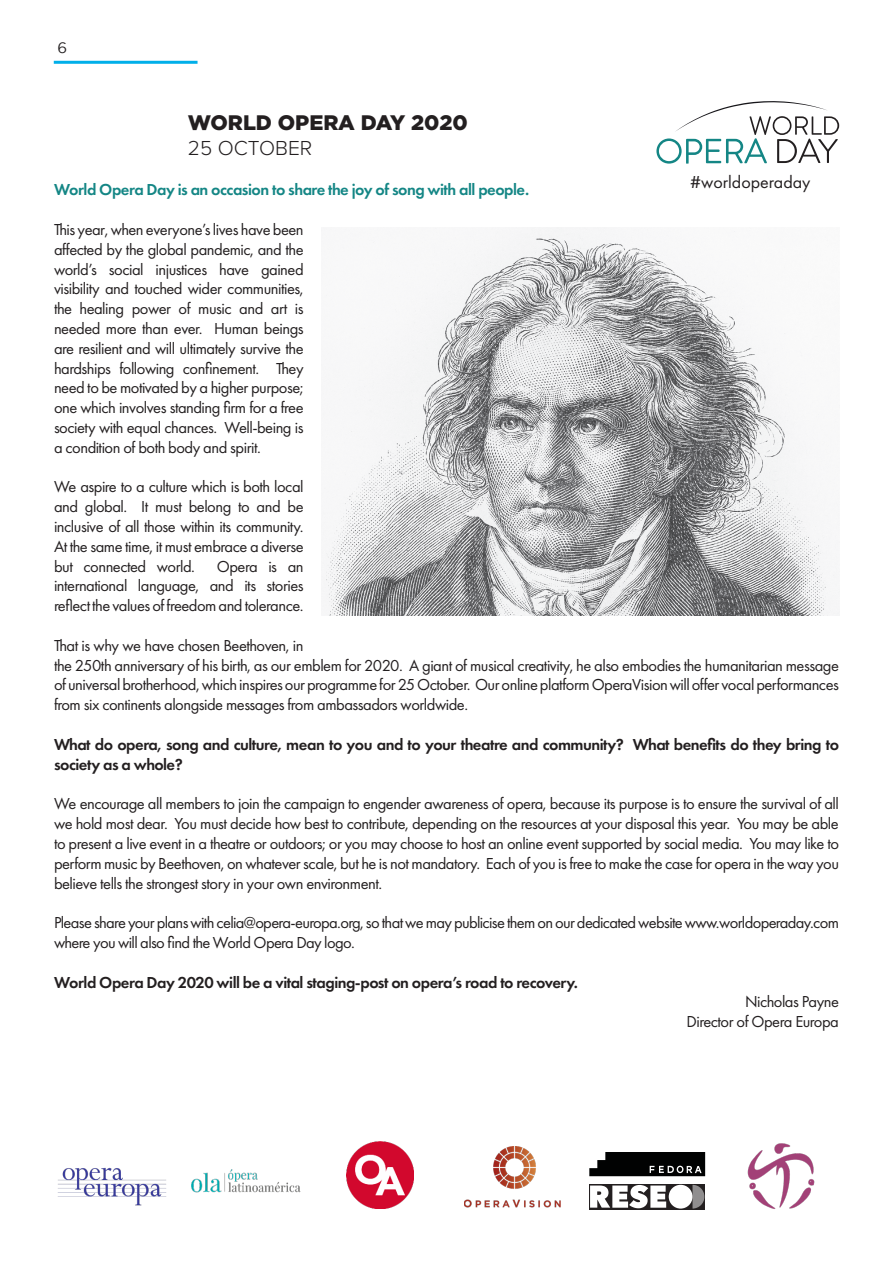
<style>
.page{position:relative;width:893px;height:1263px;background:#fff}
.page>*{position:absolute;margin:0;border:0;box-sizing:border-box;transform-origin:0 0}
.t1{font:900 21px "Gotham";color:#231f20}
.t2{font:300 21px "Proxima Nova";color:#231f20}
.t3{font:18px "Futura PT";color:#231f20}
.t4{font:16.5px/19.8px "Futura PT";letter-spacing:-.03em;color:#231f20;text-align:justify}
.t5{font:600 16.5px/19.8px "Futura PT";letter-spacing:-.03em;color:#231f20}
.t6{font:600 16.5px "Futura PT";letter-spacing:-.03em;color:#148685}
.t7{font:15px "Gotham";color:#231f20}
</style>
<div class="page">
<hr style="left:54px;top:61px;width:144px;height:3px;background:#00afe9">
<img style="left:322px;top:228px;width:517px;height:388px">
<svg style="left:656px;top:101px;width:183px;height:63px"></svg>
<img style="left:465px;top:1146px;width:96px;height:62px">
<img style="left:191px;top:1169px;width:110px;height:24px">
<img style="left:748px;top:1143px;width:66px;height:66px">
<img style="left:57px;top:1167px;width:110px;height:39px">
<img style="left:346px;top:1141px;width:67px;height:67px">
<svg style="left:589px;top:1152px;width:116px;height:24px;background:#202020"></svg>
<svg style="left:589px;top:1184px;width:116px;height:25px"></svg>
<svg style="left:692px;top:1185px;width:12px;height:23px"></svg>
<svg style="left:590px;top:1185px;width:76px;height:23px"></svg>
<div style="left:669px;top:1185px;width:23px;height:23px;background:#fff;border-radius:50%"></div>
<p class="t7" style="left:58px;top:39px;width:11px">6</p>
<p class="t1" style="left:188px;top:111px;width:281px">WORLD OPERA DAY 2020</p>
<p class="t2" style="left:188px;top:133px;width:126px">25 OCTOBER</p>
<p class="t3" style="left:690px;top:172px;width:122px">#worldoperaday</p>
<p class="t6" style="left:54px;top:180px;width:477px">World Opera Day is an occasion to share the joy of song with all people.</p>
<p class="t4" style="left:54px;top:220px;width:251px">This year, when everyone’s lives have been affected by the global pandemic, and the world’s social injustices have gained visibility and touched wider communities, the healing power of music and art is needed more than ever. Human beings are resilient and will ultimately survive the hardships following confinement. They need to be motivated by a higher purpose; one which involves standing firm for a free society with equal chances. Well-being is a condition of both body and spirit.</p>
<p class="t4" style="left:54px;top:477px;width:251px">We aspire to a culture which is both local and global. It must belong to and be inclusive of all those within its community.<br>At the same time, it must embrace a diverse but connected world.</p>
<p class="t4" style="left:54px;top:556px;width:251px;text-indent:163px">Opera is an international language, and its stories reflect the values of freedom and tolerance.</p>
<p class="t4" style="left:54px;top:635px;width:786px;text-align:left">That is why we have chosen Beethoven, in<br>the 250th anniversary of his birth, as our emblem for 2020. A giant of musical creativity, he also embodies the humanitarian message of universal brotherhood, which inspires our programme for 25 October. Our online platform OperaVision will offer vocal performances from six continents alongside messages from ambassadors worldwide.</p>
<p class="t5" style="left:54px;top:734px;width:787px">What do opera, song and culture, mean to you and to your theatre and community? What benefits do they bring to society as a whole?</p>
<p class="t4" style="left:54px;top:794px;width:787px">We encourage all members to join the campaign to engender awareness of opera, because its purpose is to ensure the survival of all we hold most dear. You must decide how best to contribute, depending on the resources at your disposal this year. You may be able to present a live event in a theatre or outdoors; or you may choose to host an online event supported by social media. You may like to perform music by Beethoven, on whatever scale, but he is not mandatory. Each of you is free to make the case for opera in the way you believe tells the strongest story in your own environment.</p>
<p class="t4" style="left:54px;top:913px;width:787px">Please share your plans with celia@opera-europa.org, so that we may publicise them on our dedicated website www.worldoperaday.com where you will also find the World Opera Day logo.</p>
<p class="t5" style="left:54px;top:972px;width:525px">World Opera Day 2020 will be a vital staging-post on opera’s road to recovery.</p>
<p class="t4" style="left:745px;top:992px;width:95px">Nicholas Payne</p>
<p class="t4" style="left:687px;top:1012px;width:154px">Director of Opera Europa</p>
</div>
